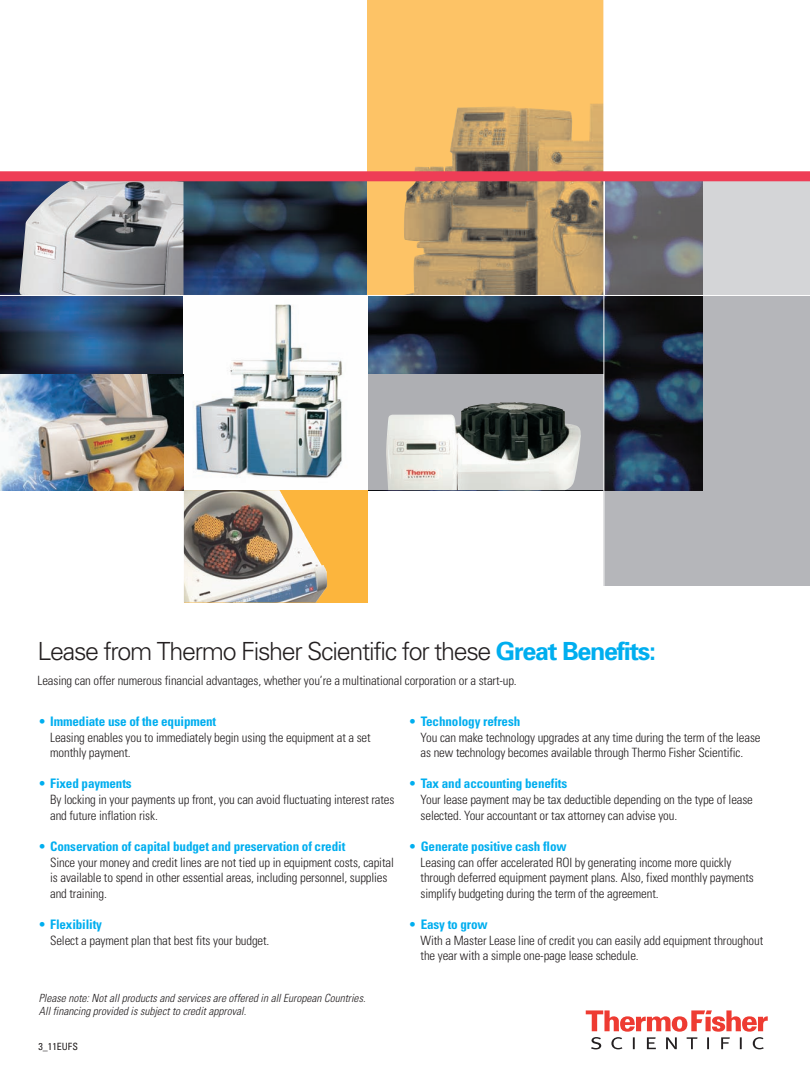
<style>
.page{position:relative;width:810px;height:1080px;background:#fff}
.page>*{position:absolute;margin:0;border:0;box-sizing:border-box;transform-origin:0 0}
.t1{font:300 25px "Univers";letter-spacing:-.05em;color:#231f20}
.t2{font:700 condensed 13.12px "Univers";letter-spacing:-.01em;color:#00aeef}
.t3{font:300 condensed 12.75px/15.6px "Univers";letter-spacing:-.01em;color:#231f20}
.t4{font:italic 300 condensed 11.25px/13.5px "Univers";letter-spacing:.005em;color:#231f20}
.t5{font:condensed 10px "Univers";color:#231f20}
.s1{font-weight:700;color:#00aeef}
</style>
<div class="page">
<div style="left:604px;top:177px;width:206px;height:409px;background:#b5b6ba"></div>
<img style="left:0;top:181px;width:703px;height:309px">
<img style="left:19px;top:181px;width:164px;height:114px">
<img style="left:184px;top:296px;width:184px;height:194px">
<img style="left:0;top:374px;width:184px;height:116px">
<div style="left:368px;top:0;width:236px;height:295px;background:#fdc366"></div>
<img style="left:401px;top:104px;width:203px;height:191px">
<div style="left:368px;top:374px;width:236px;height:116px;background:#aeafb3"></div>
<img style="left:386px;top:402px;width:195px;height:88px">
<hr style="left:604px;top:0;width:1px;height:610px;background:#fff">
<svg style="left:586px;top:1010px;width:182px;height:39px"></svg>
<div style="left:703px;top:178px;width:107px;height:117px;background:#d4d5d7"></div>
<img style="left:605px;top:181px;width:98px;height:114px">
<div style="left:0;top:171px;width:810px;height:10px;background:#ee3d56"></div>
<hr style="left:0;top:295px;width:810px;height:1px;background:#fff">
<div style="left:184px;top:490px;width:184px;height:113px;background:#fcb53d"></div>
<img style="left:184px;top:490px;width:143px;height:113px">
<h1 class="t1" style="left:38px;top:642px;width:620px">Lease from Thermo Fisher Scientific for these <span class="s1">Great Benefits:</span></h1>
<p class="t3" style="left:38px;top:674px;width:481px">Leasing can offer numerous financial advantages, whether you’re a multinational corporation or a start-up.</p>
<p class="t2" style="left:39px;top:716px;width:178px">• Immediate use of the equipment</p>
<p class="t3" style="left:50px;top:730px;width:322px">Leasing enables you to immediately begin using the equipment at a set monthly payment.</p>
<p class="t2" style="left:39px;top:779px;width:94px">• Fixed payments</p>
<p class="t3" style="left:50px;top:793px;width:346px">By locking in your payments up front, you can avoid fluctuating interest rates and future inflation risk.</p>
<p class="t2" style="left:39px;top:841px;width:307px">• Conservation of capital budget and preservation of credit</p>
<p class="t3" style="left:50px;top:855px;width:345px">Since your money and credit lines are not tied up in equipment costs, capital is available to spend in other essential areas, including personnel, supplies and training.</p>
<p class="t2" style="left:39px;top:920px;width:64px">• Flexibility</p>
<p class="t3" style="left:50px;top:933px;width:221px">Select a payment plan that best fits your budget.</p>
<p class="t4" style="left:39px;top:992px;width:328px">Please note: Not all products and services are offered in all European Countries.<br>All financing provided is subject to credit approval.</p>
<p class="t5" style="left:39px;top:1043px;width:41px">3_11EUFS</p>
<p class="t2" style="left:410px;top:716px;width:112px">• Technology refresh</p>
<p class="t3" style="left:421px;top:730px;width:341px">You can make technology upgrades at any time during the term of the lease as new technology becomes available through Thermo Fisher Scientific.</p>
<p class="t2" style="left:410px;top:779px;width:159px">• Tax and accounting benefits</p>
<p class="t3" style="left:421px;top:793px;width:334px">Your lease payment may be tax deductible depending on the type of lease selected. Your accountant or tax attorney can advise you.</p>
<p class="t2" style="left:410px;top:841px;width:158px">• Generate positive cash flow</p>
<p class="t3" style="left:421px;top:855px;width:335px">Leasing can offer accelerated ROI by generating income more quickly through deferred equipment payment plans. Also, fixed monthly payments simplify budgeting during the term of the agreement.</p>
<p class="t2" style="left:410px;top:920px;width:79px">• Easy to grow</p>
<p class="t3" style="left:421px;top:933px;width:344px">With a Master Lease line of credit you can easily add equipment throughout the year with a simple one-page lease schedule.</p>
</div>
